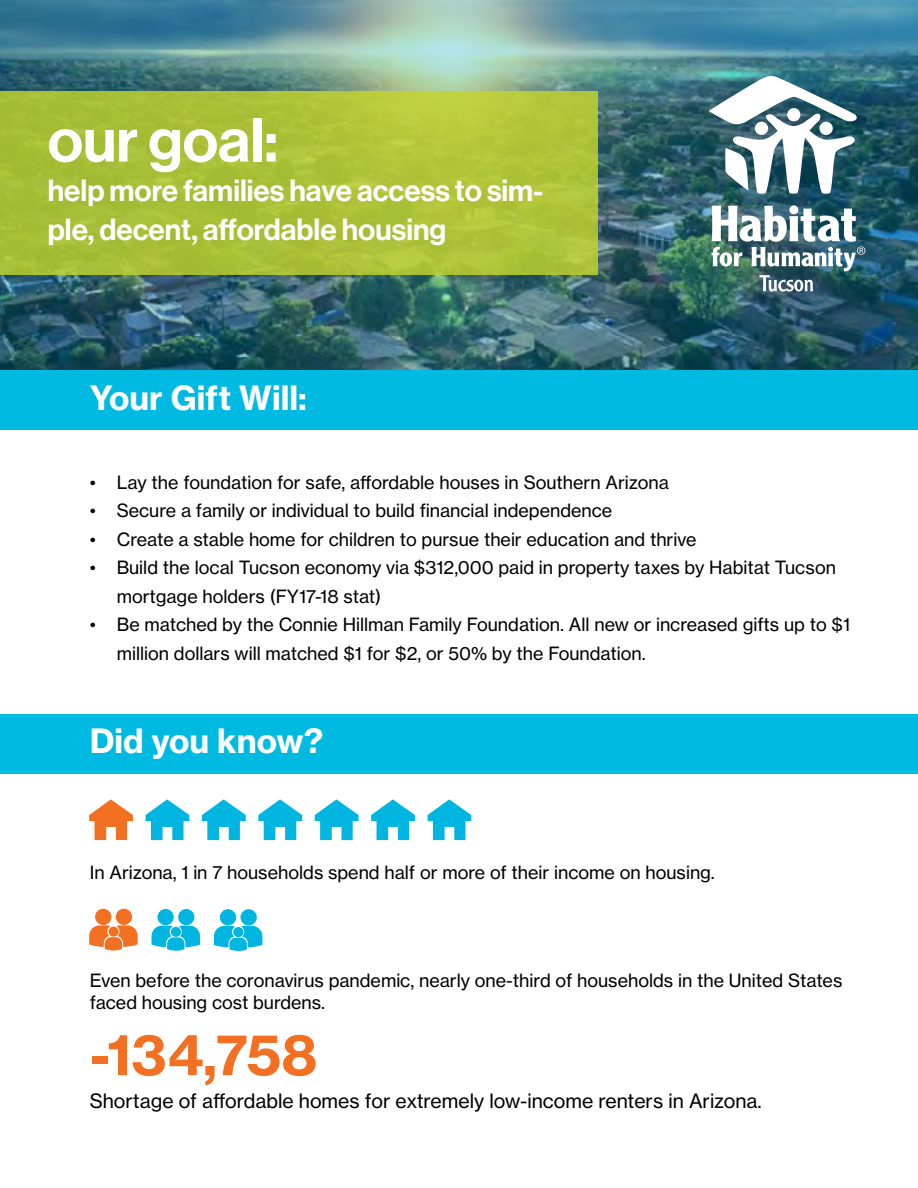
<style>
.page{position:relative;width:918px;height:1188px;background:#fff}
.page>*{position:absolute;margin:0;border:0;box-sizing:border-box;transform-origin:0 0}
.t1{font:61.5px "N Haas Grotesk DS Pro 65 Md";color:#fff}
.t2{font:55.5px "N Haas Grotesk TX Pro 75 Bd";color:#f36f21}
.t3{font:33px "N Haas Grotesk TX Pro 75 Bd";color:#fff}
.t4{font:30px/39px "N Haas Grotesk DS Pro 65 Md";color:#fff}
.t5{font:19.5px "N Haas Grotesk TX Pro 55 Rg";color:#000}
.t6{font:18px/28.5px "N Haas Grotesk TX Pro 55 Rg";color:#000}
</style>
<div class="page">
<img style="left:0;top:0;width:918px;height:370px">
<div style="left:0;top:91px;width:598px;height:184px;background:linear-gradient(to right,#a4bc36,#b3c73b)"></div>
<svg style="left:709px;top:76px;width:150px;height:118px"></svg>
<img style="left:711px;top:205px;width:154px;height:87px">
<div style="left:0;top:370px;width:918px;height:60px;background:#00bae2"></div>
<div style="left:0;top:714px;width:918px;height:60px;background:#00bae2"></div>
<svg style="left:89px;top:799px;width:44px;height:41px"></svg>
<svg style="left:146px;top:799px;width:43px;height:41px"></svg>
<svg style="left:202px;top:799px;width:44px;height:41px"></svg>
<svg style="left:258px;top:799px;width:44px;height:41px"></svg>
<svg style="left:315px;top:799px;width:44px;height:41px"></svg>
<svg style="left:371px;top:799px;width:44px;height:41px"></svg>
<svg style="left:428px;top:799px;width:43px;height:41px"></svg>
<div style="left:95px;top:909px;width:16px;height:16px;background:#f27021;border-radius:50%"></div>
<div style="left:116px;top:909px;width:16px;height:16px;background:#f27021;border-radius:50%"></div>
<svg style="left:89px;top:925px;width:49px;height:26px"></svg>
<div style="left:157px;top:909px;width:17px;height:16px;background:#00b5e0;border-radius:50%"></div>
<div style="left:178px;top:909px;width:16px;height:16px;background:#00b5e0;border-radius:50%"></div>
<svg style="left:152px;top:926px;width:48px;height:25px"></svg>
<div style="left:220px;top:909px;width:16px;height:17px;background:#00b5e0;border-radius:50%"></div>
<div style="left:240px;top:909px;width:17px;height:17px;background:#00b5e0;border-radius:50%"></div>
<svg style="left:214px;top:926px;width:48px;height:25px"></svg>
<h1 class="t1" style="left:48px;top:104px;width:232px">our goal:</h1>
<h3 class="t4" style="left:48px;top:171px;width:497px">help more families have access to sim&shy;ple, decent, affordable housing</h3>
<h3 class="t3" style="left:90px;top:377px;width:219px">Your Gift Will:</h3>
<p class="t6" style="left:90px;top:468px;width:581px">• Lay the foundation for safe, affordable houses in Southern Arizona</p>
<p class="t6" style="left:90px;top:496px;width:524px">• Secure a family or individual to build financial independence</p>
<p class="t6" style="left:90px;top:525px;width:608px">• Create a stable home for children to pursue their education and thrive</p>
<p class="t6" style="left:117px;top:553px;width:721px;text-indent:-27px">• Build the local Tucson economy via $312,000 paid in property taxes by Habitat Tucson mortgage holders (FY17-18 stat)</p>
<p class="t6" style="left:117px;top:610px;width:735px;text-indent:-27px">• Be matched by the Connie Hillman Family Foundation. All new or increased gifts up to $1 million dollars will matched $1 for $2, or 50% by the Foundation.</p>
<h3 class="t3" style="left:90px;top:720px;width:235px">Did you know?</h3>
<p class="t6" style="left:90px;top:858px;width:627px">In Arizona, 1 in 7 households spend half or more of their income on housing.</p>
<p class="t6" style="left:90px;top:970px;width:754px;line-height:21.6px">Even before the coronavirus pandemic, nearly one-third of households in the United States faced housing cost burdens.</p>
<h2 class="t2" style="left:90px;top:1020px;width:229px">-134,758</h2>
<p class="t5" style="left:90px;top:1089px;width:674px">Shortage of affordable homes for extremely low-income renters in Arizona.</p>
</div>
